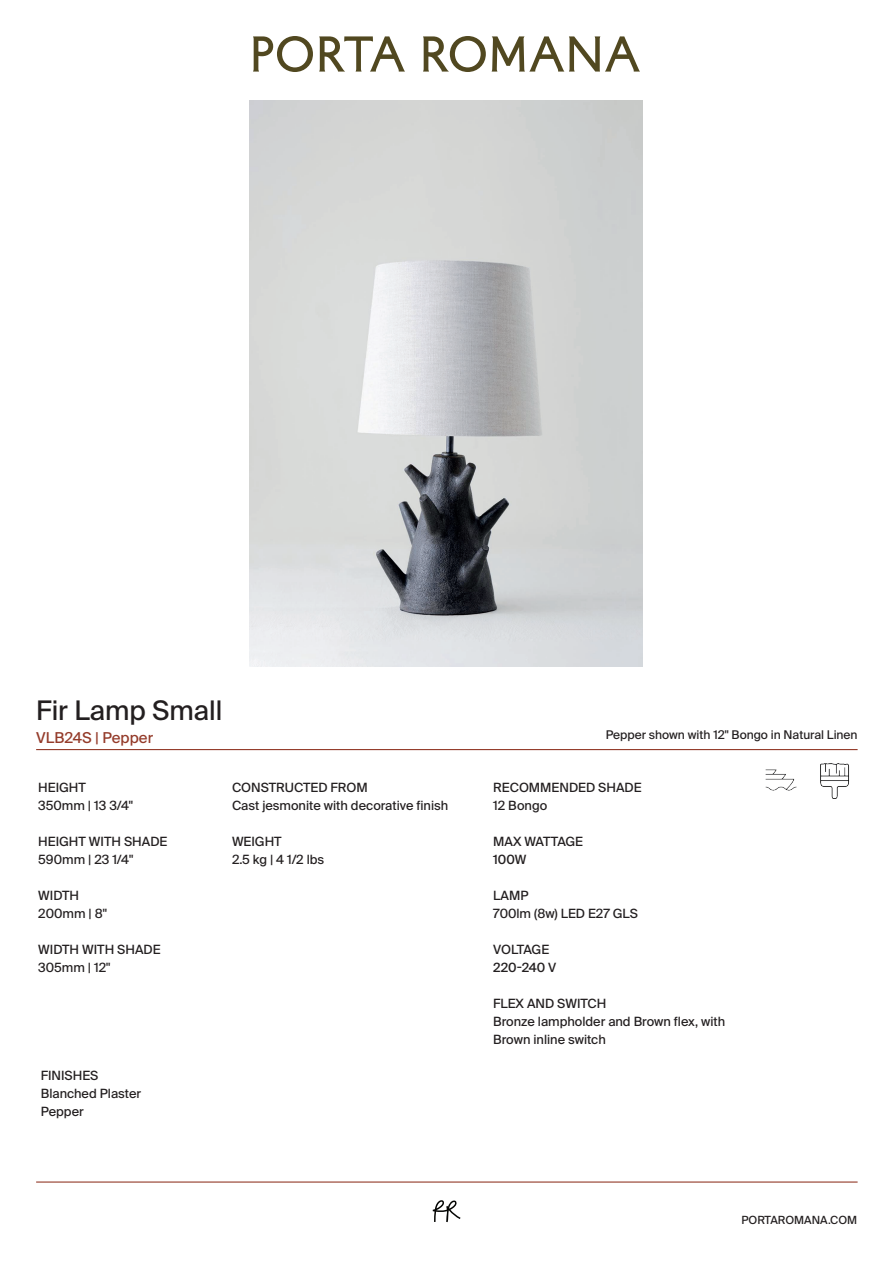
<style>
.page{position:relative;width:893px;height:1263px;background:#fff}
.page>*{position:absolute;margin:0;border:0;box-sizing:border-box;transform-origin:0 0}
.t1{font:27px "Suisse Intl";color:#231f20}
.t2{font:15px "Suisse Intl";color:#943b2a}
.t3{font:12.75px/18px "Suisse Intl";color:#231f20}
.t4{font:12px "Suisse Intl";color:#231f20}
.t5{font:11.25px "Suisse Intl";color:#231f20}
</style>
<div class="page">
<hr style="left:36px;top:749px;width:822px;height:1px;background:#943b2a">
<img style="left:250px;top:101px;width:393px;height:566px">
<svg style="left:253px;top:36px;width:60px;height:36px"></svg>
<svg style="left:319px;top:36px;width:86px;height:36px"></svg>
<svg style="left:423px;top:36px;width:63px;height:36px"></svg>
<svg style="left:492px;top:36px;width:148px;height:36px"></svg>
<svg style="left:433px;top:1200px;width:27px;height:22px"></svg>
<hr style="left:36px;top:1181px;width:822px;height:1px;background:#943b2a">
<img style="left:820px;top:763px;width:29px;height:35px">
<img style="left:765px;top:769px;width:32px;height:22px">
<h1 class="t1" style="left:36px;top:695px;width:188px">Fir Lamp Small</h1>
<p class="t2" style="left:36px;top:729px;width:118px">VLB24S | Pepper</p>
<p class="t4" style="left:606px;top:727px;width:253px">Pepper shown with 12" Bongo in Natural Linen</p>
<p class="t3" style="left:38px;top:779px;width:96px">HEIGHT<br>350mm | 13 3/4"</p>
<p class="t3" style="left:38px;top:833px;width:131px">HEIGHT WITH SHADE<br>590mm | 23 1/4"</p>
<p class="t3" style="left:38px;top:887px;width:70px">WIDTH<br>200mm | 8"</p>
<p class="t3" style="left:38px;top:941px;width:124px">WIDTH WITH SHADE<br>305mm | 12"</p>
<p class="t3" style="left:41px;top:1067px;width:102px">FINISHES<br>Blanched Plaster<br>Pepper</p>
<p class="t3" style="left:232px;top:779px;width:218px">CONSTRUCTED FROM<br>Cast jesmonite with decorative finish</p>
<p class="t3" style="left:232px;top:833px;width:94px">WEIGHT<br>2.5 kg | 4 1/2 lbs</p>
<p class="t3" style="left:493px;top:779px;width:150px">RECOMMENDED SHADE<br>12 Bongo</p>
<p class="t3" style="left:493px;top:833px;width:91px">MAX WATTAGE<br>100W</p>
<p class="t3" style="left:493px;top:887px;width:146px">LAMP<br>700lm (8w) LED E27 GLS</p>
<p class="t3" style="left:493px;top:941px;width:65px">VOLTAGE<br>220-240 V</p>
<p class="t3" style="left:493px;top:995px;width:233px">FLEX AND SWITCH<br>Bronze lampholder and Brown flex, with<br>Brown inline switch</p>
<p class="t5" style="left:741px;top:1213px;width:117px">PORTAROMANA.COM</p>
</div>
